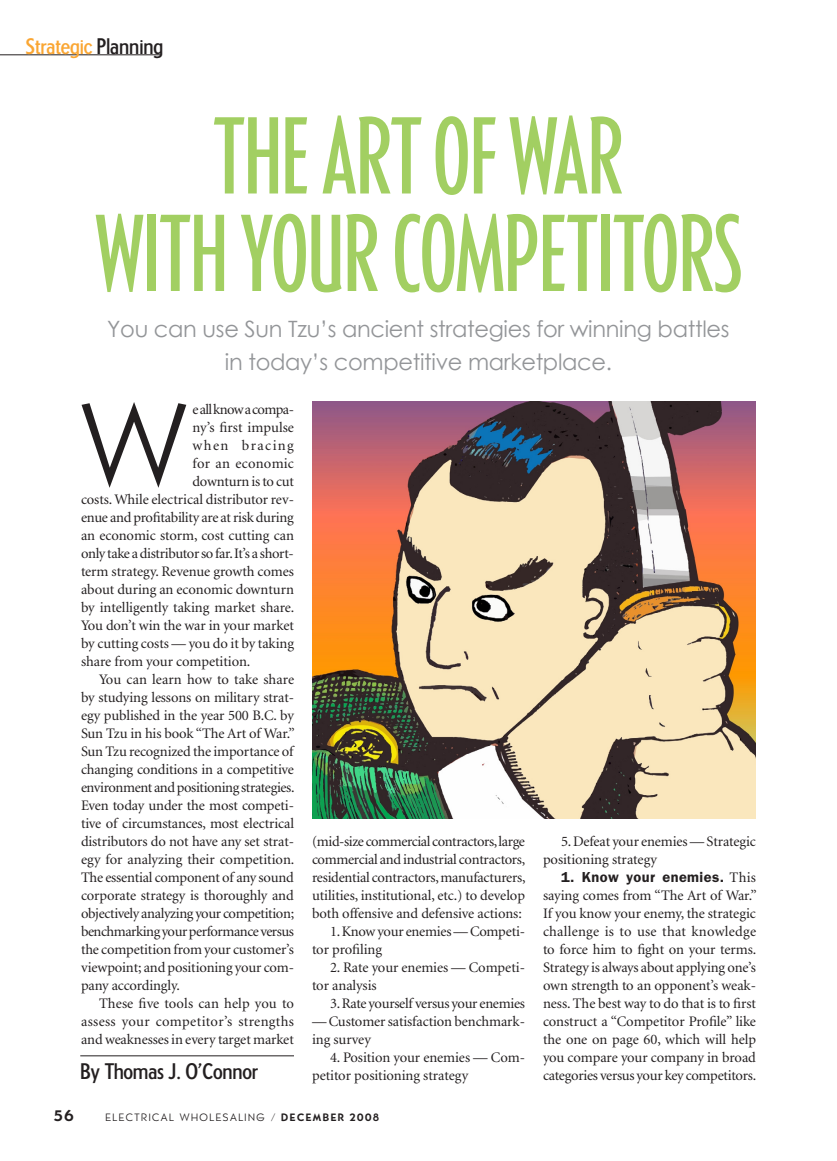
<style>
.page{position:relative;width:837px;height:1161px;background:#fff}
.page>*{position:absolute;margin:0;border:0;box-sizing:border-box;transform-origin:0 0}
.text{font:300 113.85px "AT Bernhardt";color:#231f20}
.headline{font:300 105px/97.5px "Generica Condensed";color:#a2cf62;text-align:center}
.deck{font:22.5px/33px "Century Gothic";letter-spacing:-.015em;color:#939598;text-align:center}
.byline{font:21px "Esseltube";letter-spacing:-.015em;color:#231f20}
.t1{font:21px "Esseltube";letter-spacing:-.005em;color:#faa633}
.t2{font:500 15px "AT Bernhardt";color:#231f20}
.text-2{font:14.55px/18px "Minion";letter-spacing:-.01em;color:#231f20}
.text-3{font:14.55px "Minion";letter-spacing:-.04em;color:#231f20}
.text-4{font:14.55px "Minion";letter-spacing:.015em;color:#231f20}
.text-5{font:14.55px "Minion";letter-spacing:.095em;color:#231f20}
.t3{font:300 10.5px "AT Bernhardt";letter-spacing:.15em;color:#231f20}
.s1{color:#231f20}
.s2{font-family:"Franklin Gothic";font-weight:600}
.s3{font-weight:500}
</style>
<div class="page">
<hr style="left:0;top:54px;width:161px;height:1px;background:#231f20">
<hr style="left:80px;top:1056px;width:214px;height:1px;background:#231f20">
<img style="left:312px;top:401px;width:444px;height:418px">
<p class="t1" style="left:26px;top:34px;width:139px">Strategic <span class="s1">Planning</span></p>
<p class="headline" style="left:95px;top:108px;width:648px">THE ART OF WAR<br>WITH YOUR COMPETITORS</p>
<p class="deck" style="left:107px;top:312px;width:624px">You can use Sun Tzu’s ancient strategies for winning battles in today’s competitive marketplace.</p>
<p class="text" style="left:81px;top:380px;width:107px">W</p>
<p class="text-3" style="left:193px;top:402px;width:103px">e all know a compa-</p>
<p class="text-2" style="left:193px;top:419px;width:103px">ny’s first impulse</p>
<p class="text-5" style="left:193px;top:438px;width:103px">when bracing</p>
<p class="text-4" style="left:193px;top:456px;width:103px">for an economic</p>
<p class="text-2" style="left:193px;top:473px;width:103px">downturn is to cut</p>
<p class="text-2" style="left:81px;top:491px;width:215px">costs. While electrical distributor rev-</p>
<p class="text-2" style="left:81px;top:509px;width:214px">enue and profitability are at risk during</p>
<p class="text-2" style="left:81px;top:527px;width:214px">an economic storm, cost cutting can</p>
<p class="text-2" style="left:81px;top:545px;width:214px">only take a distributor so far. It’s a short-</p>
<p class="text-2" style="left:81px;top:563px;width:214px">term strategy. Revenue growth comes</p>
<p class="text-2" style="left:81px;top:581px;width:214px">about during an economic downturn</p>
<p class="text-2" style="left:81px;top:599px;width:215px">by intelligently taking market share.</p>
<p class="text-2" style="left:81px;top:617px;width:214px">You don’t win the war in your market</p>
<p class="text-2" style="left:81px;top:635px;width:215px">by cutting costs — you do it by taking</p>
<p class="text-2" style="left:81px;top:653px;width:171px">share from your competition.</p>
<p class="text-2" style="left:81px;top:671px;width:215px;text-align:justify;text-indent:18px">You can learn how to take share by studying lessons on military strat&shy;egy published in the year 500 B.C. by Sun Tzu in his book “The Art of War.” Sun Tzu recognized the importance of changing conditions in a competitive environment and positioning strategies.<br>Even today under the most competi&shy;tive of circumstances, most electrical distributors do not have any set strat&shy;egy for analyzing their competition.<br>The essential component of any sound corporate strategy is thoroughly and objectively analyzing your competition; benchmarking your performance versus the competition from your customer’s viewpoint; and positioning your com&shy;pany accordingly.</p>
<p class="text-2" style="left:81px;top:995px;width:215px;text-align:justify;text-indent:18px">These five tools can help you to assess your competitor’s strengths and weaknesses in every target market</p>
<p class="text-2" style="left:312px;top:833px;width:215px;text-align:justify">(mid-size commercial contractors, large commercial and industrial contractors, residential contractors, manufacturers, utilities, institutional, etc.) to develop both offensive and defensive actions:</p>
<p class="text-2" style="left:312px;top:923px;width:215px;text-indent:18px">1. Know your enemies — Competi&shy;tor profiling</p>
<p class="text-2" style="left:312px;top:959px;width:215px;text-indent:18px">2. Rate your enemies — Competi&shy;tor analysis</p>
<p class="text-2" style="left:330px;top:995px;width:197px">3. Rate yourself versus your enemies</p>
<p class="text-2" style="left:312px;top:1013px;width:215px">— Customer satisfaction benchmark&shy;ing survey</p>
<p class="text-2" style="left:312px;top:1049px;width:215px;text-indent:18px">4. Position your enemies — Com&shy;petitor positioning strategy</p>
<p class="text-2" style="left:543px;top:833px;width:214px;text-indent:18px">5. Defeat your enemies — Strategic positioning strategy</p>
<p class="text-2" style="left:543px;top:869px;width:215px;text-align:justify;text-indent:18px"><span class="s2">1. Know your enemies.</span> This saying comes from “The Art of War.” If you know your enemy, the strategic challenge is to use that knowledge to force him to fight on your terms.<br>Strategy is always about applying one’s own strength to an opponent’s weak&shy;ness. The best way to do that is to first construct a “Competitor Profile” like the one on page 60, which will help you compare your company in broad</p>
<p class="byline" style="left:80px;top:1059px;width:179px">By Thomas J. O’Connor</p>
<p class="text-2" style="left:543px;top:1067px;width:215px">categories versus your key competitors.</p>
<p class="t2" style="left:54px;top:1107px;width:21px">56</p>
<p class="t3" style="left:105px;top:1111px;width:275px">ELECTRICAL WHOLESALING / <span class="s3">DECEMBER 2008</span></p>
</div>
